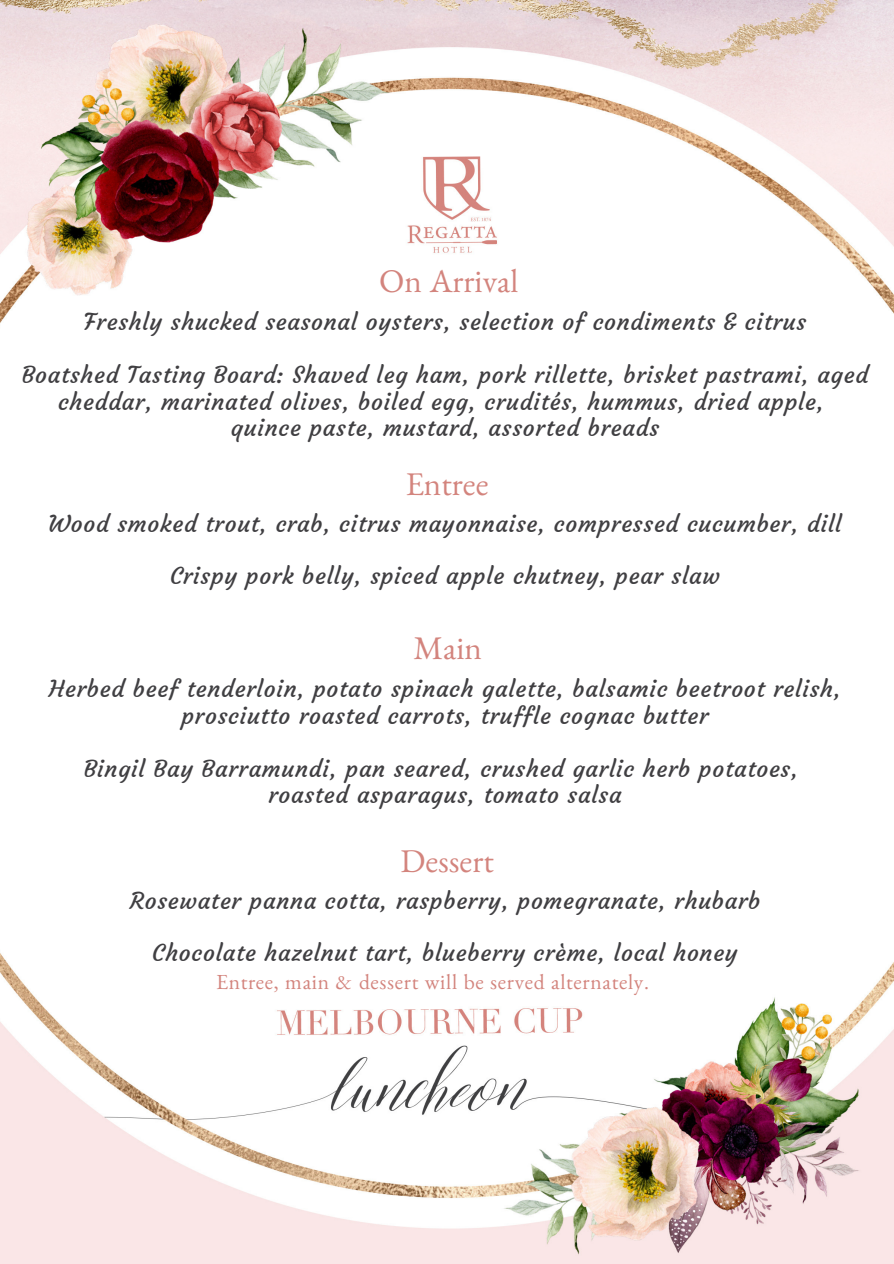
<style>
.page{position:relative;width:894px;height:1264px;background:#fff}
.page>*{position:absolute;margin:0;border:0;box-sizing:border-box;transform-origin:0 0}
.t1{font:33.15px "Benne";color:#d3847d}
.t2{font:23.25px/26.4px "Courgette";letter-spacing:.03em;color:#403f42;text-align:center}
.t3{font:21.45px "Benne";letter-spacing:.03em;color:#d3847d}
</style>
<div class="page">
<img style="left:0;top:0;width:893px;height:1263px">
<h1 class="t1" style="left:379px;top:271px;width:141px">On Arrival</h1>
<p class="t2" style="left:84px;top:309px;width:723px">Freshly shucked seasonal oysters, selection of condiments &amp; citrus</p>
<p class="t2" style="left:22px;top:362px;width:847px">Boatshed Tasting Board: Shaved leg ham, pork rillette, brisket pastrami, aged cheddar, marinated olives, boiled egg, crudités, hummus, dried apple,<br>quince paste, mustard, assorted breads</p>
<h1 class="t1" style="left:406px;top:474px;width:84px">Entree</h1>
<p class="t2" style="left:48px;top:511px;width:794px">Wood smoked trout, crab, citrus mayonnaise, compressed cucumber, dill</p>
<p class="t2" style="left:170px;top:563px;width:551px">Crispy pork belly, spiced apple chutney, pear slaw</p>
<h1 class="t1" style="left:413px;top:638px;width:70px">Main</h1>
<p class="t2" style="left:49px;top:675px;width:793px">Herbed beef tenderloin, potato spinach galette, balsamic beetroot relish, prosciutto roasted carrots, truffle cognac butter</p>
<p class="t2" style="left:84px;top:755px;width:715px">Bingil Bay Barramundi, pan seared, crushed garlic herb potatoes, roasted asparagus, tomato salsa</p>
<h1 class="t1" style="left:400px;top:851px;width:95px">Dessert</h1>
<p class="t2" style="left:130px;top:888px;width:632px">Rosewater panna cotta, raspberry, pomegranate, rhubarb</p>
<p class="t2" style="left:152px;top:939px;width:586px">Chocolate hazelnut tart, blueberry crème, local honey</p>
<p class="t3" style="left:216px;top:975px;width:434px">Entree, main &amp; dessert will be served alternately.</p>
</div>
